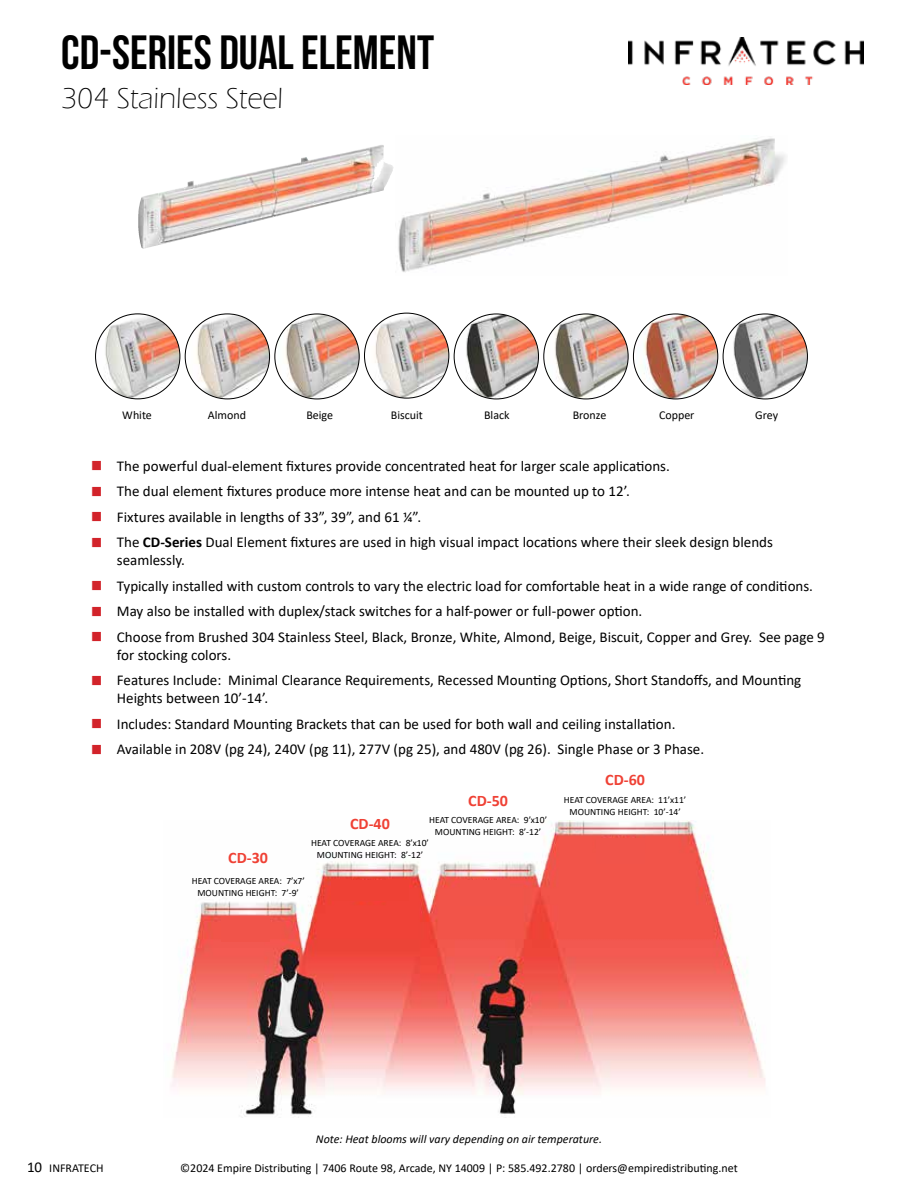
<style>
.page{position:relative;width:918px;height:1188px;background:#fff}
.page>*{position:absolute;margin:0;border:0;box-sizing:border-box;transform-origin:0 0}
.t1{font:48px "Bebas Neue";color:#000}
.t2{font:300 30px "Eras ITC";color:#000}
.t3{font:700 16.05px "Calibri";color:#ef4135}
.t4{font:15px/18px "Calibri";color:#000}
.t5{font:12px "Calibri";color:#000}
.t6{font:italic 12px "Calibri";color:#000}
.t7{font:9.6px/12px "Calibri";color:#000;text-align:center}
.s1{font-size:39px;color:#d2232a}
.s2{font-weight:700}
.s3{font-size:15px}
</style>
<div class="page">
<img style="left:398px;top:138px;width:388px;height:134px">
<img style="left:188px;top:145px;width:193px;height:41px">
<img style="left:171px;top:820px;width:594px;height:297px">
<img style="left:596px;top:838px;width:49px;height:25px">
<img style="left:460px;top:880px;width:49px;height:25px">
<img style="left:221px;top:916px;width:49px;height:25px">
<div style="left:331px;top:880px;width:78px;height:21px;background:#ef4135"></div>
<img style="left:458px;top:314px;width:81px;height:85px">
<img style="left:547px;top:314px;width:80px;height:85px">
<img style="left:96px;top:314px;width:84px;height:85px;border-radius:42px">
<img style="left:188px;top:314px;width:82px;height:85px">
<img style="left:278px;top:314px;width:81px;height:85px">
<img style="left:365px;top:313px;width:84px;height:85px">
<img style="left:636px;top:314px;width:82px;height:85px">
<img style="left:724px;top:314px;width:83px;height:85px">
<img style="left:629px;top:37px;width:235px;height:47px">
<h1 class="t1" style="left:61px;top:26px;width:374px">CD-SERIES DUAL ELEMENT</h1>
<h2 class="t2" style="left:61px;top:81px;width:224px">304 Stainless Steel</h2>
<p class="t5" style="left:122px;top:407px;width:31px">White</p>
<p class="t5" style="left:208px;top:407px;width:40px">Almond</p>
<p class="t5" style="left:306px;top:407px;width:28px">Beige</p>
<p class="t5" style="left:391px;top:407px;width:34px">Biscuit</p>
<p class="t5" style="left:484px;top:407px;width:27px">Black</p>
<p class="t5" style="left:573px;top:407px;width:35px">Bronze</p>
<p class="t5" style="left:659px;top:407px;width:37px">Copper</p>
<p class="t5" style="left:755px;top:407px;width:24px">Grey</p>
<p class="t4" style="left:90px;top:456px;width:581px"><span class="s1">▪</span> The powerful dual-element fixtures provide concentrated heat for larger scale applications.</p>
<p class="t4" style="left:90px;top:482px;width:541px"><span class="s1">▪</span> The dual element fixtures produce more intense heat and can be mounted up to 12’.</p>
<p class="t4" style="left:90px;top:507px;width:333px"><span class="s1">▪</span> Fixtures available in lengths of 33”, 39”, and 61 ¼”.</p>
<p class="t4" style="left:117px;top:533px;width:658px;text-indent:-27px"><span class="s1">▪</span> The <span class="s2">CD-Series</span> Dual Element fixtures are used in high visual impact locations where their sleek design blends seamlessly.</p>
<p class="t4" style="left:90px;top:576px;width:725px"><span class="s1">▪</span> Typically installed with custom controls to vary the electric load for comfortable heat in a wide range of conditions.</p>
<p class="t4" style="left:90px;top:602px;width:554px"><span class="s1">▪</span> May also be installed with duplex/stack switches for a half-power or full-power option.</p>
<p class="t4" style="left:117px;top:627px;width:709px;text-indent:-27px"><span class="s1">▪</span> Choose from Brushed 304 Stainless Steel, Black, Bronze, White, Almond, Beige, Biscuit, Copper and Grey. See page 9 for stocking colors.</p>
<p class="t4" style="left:117px;top:671px;width:686px;text-indent:-27px"><span class="s1">▪</span> Features Include: Minimal Clearance Requirements, Recessed Mounting Options, Short Standoffs, and Mounting<br>Heights between 10’-14’.</p>
<p class="t4" style="left:90px;top:714px;width:587px"><span class="s1">▪</span> Includes: Standard Mounting Brackets that can be used for both wall and ceiling installation.</p>
<p class="t4" style="left:90px;top:740px;width:616px"><span class="s1">▪</span> Available in 208V (pg 24), 240V (pg 11), 277V (pg 25), and 480V (pg 26). Single Phase or 3 Phase.</p>
<p class="t3" style="left:228px;top:847px;width:41px">CD-30</p>
<p class="t3" style="left:350px;top:812px;width:41px">CD-40</p>
<p class="t3" style="left:468px;top:789px;width:41px">CD-50</p>
<p class="t7" style="left:429px;top:813px;width:119px">HEAT COVERAGE AREA: 9’x10’<br>MOUNTING HEIGHT: 8’-12’</p>
<p class="t7" style="left:311px;top:837px;width:119px">HEAT COVERAGE AREA: 8’x10’<br>MOUNTING HEIGHT: 8’-12’</p>
<p class="t7" style="left:192px;top:875px;width:115px">HEAT COVERAGE AREA: 7’x7’<br>MOUNTING HEIGHT: 7’-9’</p>
<p class="t3" style="left:605px;top:768px;width:41px">CD-60</p>
<p class="t7" style="left:564px;top:794px;width:124px">HEAT COVERAGE AREA: 11’x11’<br>MOUNTING HEIGHT: 10’-14’</p>
<p class="t6" style="left:316px;top:1130px;width:288px">Note: Heat blooms will vary depending on air temperature.</p>
<p class="t5" style="left:27px;top:1159px;width:78px"><span class="s3">10</span> INFRATECH</p>
<p class="t5" style="left:180px;top:1160px;width:559px">©2024 Empire Distributing | 7406 Route 98, Arcade, NY 14009 | P: 585.492.2780 | orders@empiredistributing.net</p>
</div>
